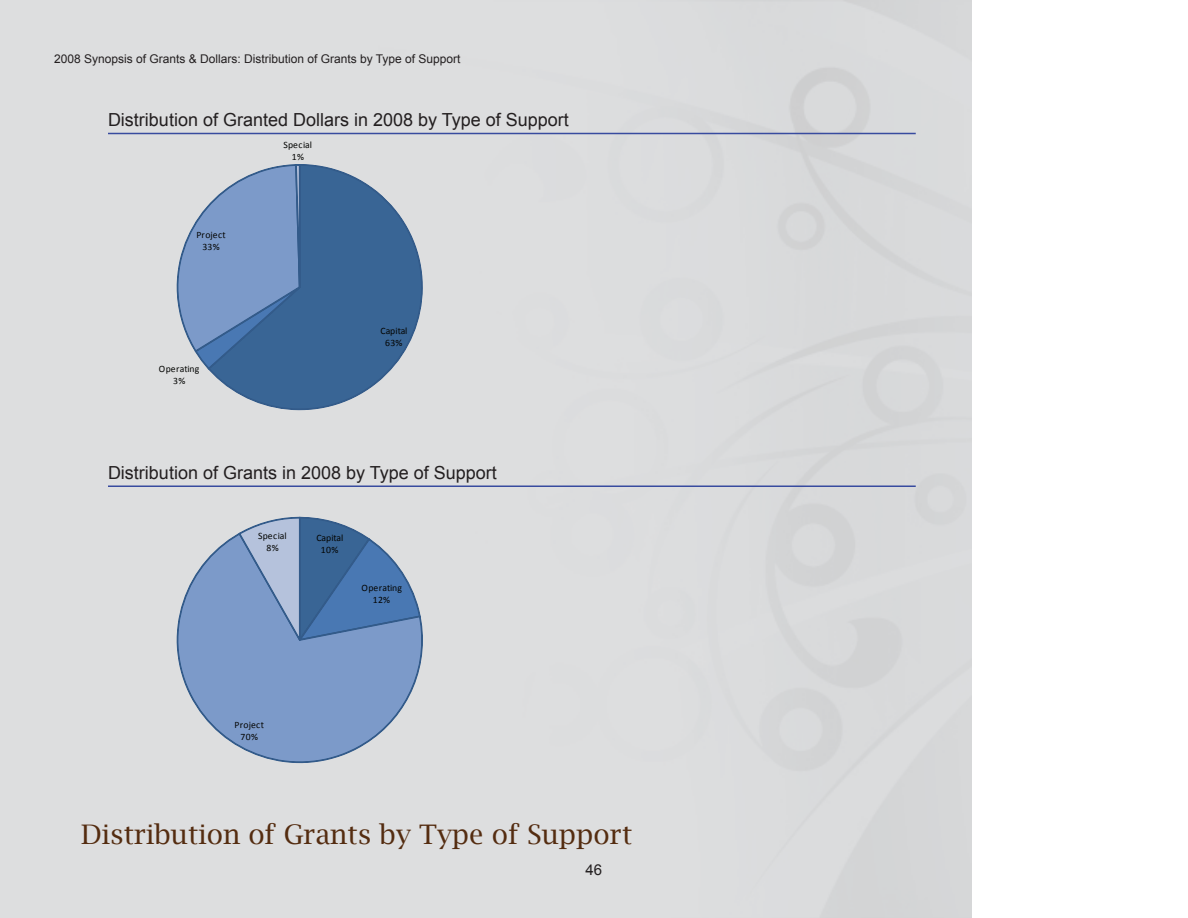
<style>
.page{position:relative;width:1188px;height:918px;background:#fff}
.page>*{position:absolute;margin:0;border:0;box-sizing:border-box;transform-origin:0 0}
.t1{font:27px "Lucida Bright";color:#542c10}
.t2{font:18px "Arial";color:#231f20}
.t3{font:15px "Arial";color:#231f20}
.t4{font:12px "Arial";color:#231f20}
.t5{font:9.75px/12px "Calibri";letter-spacing:.015em;color:#040503;text-align:center}
</style>
<div class="page">
<div style="left:0;top:0;width:972px;height:918px;background:#dddedf"></div>
<svg style="left:176px;top:533px;width:247px;height:230px;fill:#7c9ac9"></svg>
<svg style="left:238px;top:516px;width:183px;height:125px"></svg>
<svg style="left:208px;top:164px;width:215px;height:246px;fill:#396595"></svg>
<svg style="left:176px;top:164px;width:126px;height:205px"></svg>
<hr style="left:108px;top:133px;width:808px;height:1px;background:#384b9f">
<hr style="left:108px;top:486px;width:808px;height:1px;background:#384b9f">
<p class="t4" style="left:54px;top:51px;width:408px">2008 Synopsis of Grants &amp; Dollars: Distribution of Grants by Type of Support</p>
<p class="t2" style="left:108px;top:108px;width:462px">Distribution of Granted Dollars in 2008 by Type of Support</p>
<p class="t5" style="left:196px;top:228px;width:31px">Project<br>33%</p>
<p class="t5" style="left:159px;top:362px;width:42px">Operating<br>3%</p>
<p class="t5" style="left:284px;top:139px;width:30px">Special<br>1%</p>
<p class="t5" style="left:381px;top:324px;width:28px">Capital<br>63%</p>
<p class="t2" style="left:108px;top:461px;width:390px">Distribution of Grants in 2008 by Type of Support</p>
<p class="t5" style="left:258px;top:530px;width:30px">Special<br>8%</p>
<p class="t5" style="left:316px;top:531px;width:28px">Capital<br>10%</p>
<p class="t5" style="left:362px;top:581px;width:42px">Operating<br>12%</p>
<p class="t5" style="left:235px;top:718px;width:31px">Project<br>70%</p>
<h1 class="t1" style="left:81px;top:819px;width:553px">Distribution of Grants by Type of Support</h1>
<p class="t3" style="left:586px;top:860px;width:18px">46</p>
</div>
